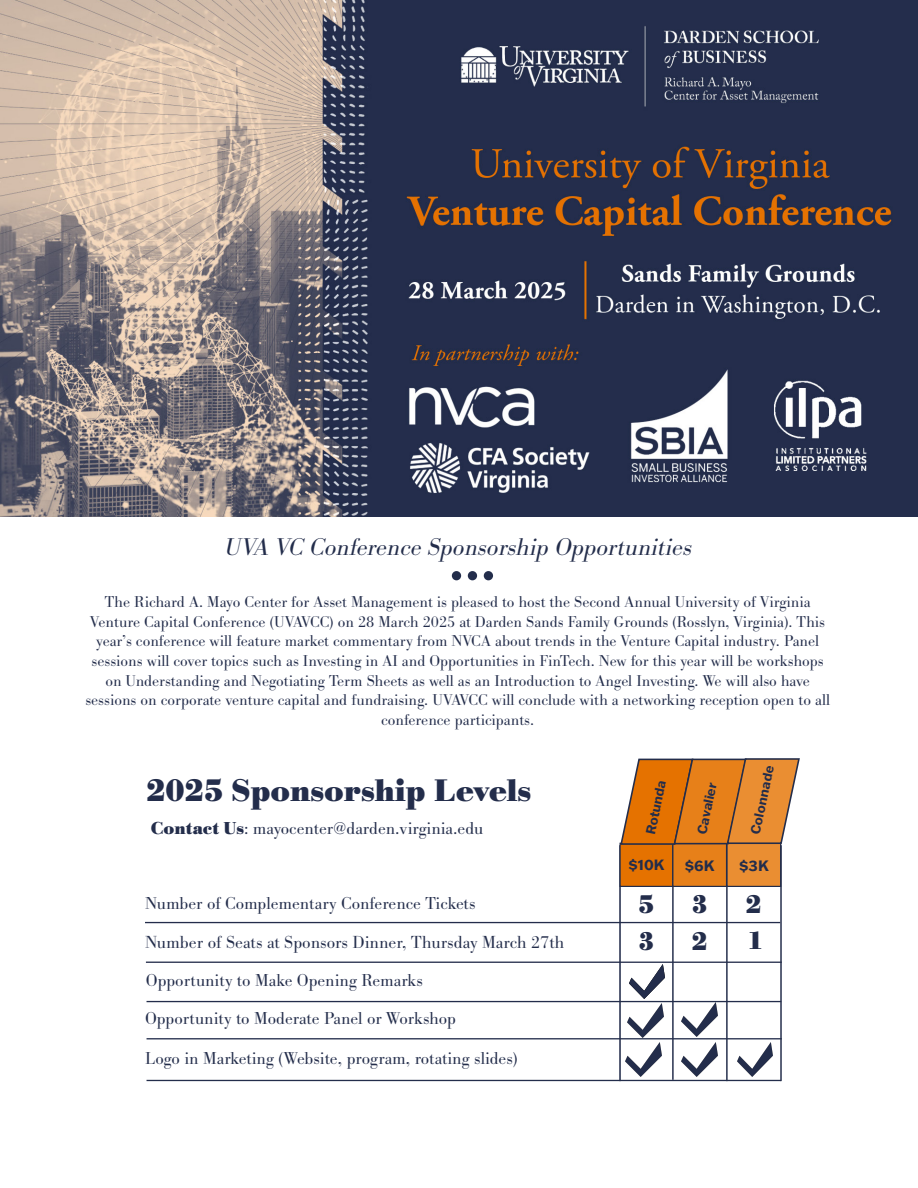
<style>
.page{position:relative;width:918px;height:1188px;background:#fff}
.page>*{position:absolute;margin:0;border:0;box-sizing:border-box;transform-origin:0 0}
.t1{font:700 32.4px "Bodoni URW";color:#232d4b}
.t2{font:700 26.55px "Bodoni URW";color:#232d4b}
.t3{font:italic 300 25.2px "Bodoni URW";color:#232d4b}
.t4{font:300 18.15px "Bodoni URW";color:#232d4b}
.t5{font:300 18px "Bodoni URW";color:#232d4b}
.t6{font:300 16.35px/19.6px "Bodoni URW";color:#232d4b;text-align:center}
.t7{font:700 14.7px "Franklin Gothic ATF";color:#232d4b}
.t8{font:700 14.55px "Franklin Gothic ATF";color:#232d4b}
.t9{font:700 13.05px "Franklin Gothic ATF";color:#232d4b}
.s1{font-weight:700}
</style>
<div class="page">
<svg style="left:452px;top:571px;width:41px;height:9px"></svg>
<hr style="left:145px;top:922px;width:635px;height:1px;background:#232d4b">
<hr style="left:146px;top:962px;width:636px;height:1px;background:#232d4b">
<hr style="left:147px;top:1038px;width:635px;height:1px;background:#232d4b">
<hr style="left:147px;top:1001px;width:634px;height:1px;background:#232d4b">
<hr style="left:147px;top:1080px;width:634px;height:1px;background:#232d4b">
<hr style="left:619px;top:845px;width:2px;height:236px;background:#232d4b">
<div style="left:620px;top:843px;width:54px;height:43px;background:#e57200"></div>
<div style="left:620px;top:843px;width:54px;height:44px;border:1px solid #232d4b"></div>
<hr style="left:672px;top:845px;width:2px;height:235px;background:#232d4b">
<div style="left:673px;top:843px;width:54px;height:43px;background:#e78019"></div>
<div style="left:672px;top:843px;width:55px;height:44px;border:1px solid #232d4b"></div>
<hr style="left:726px;top:845px;width:2px;height:236px;background:#232d4b">
<div style="left:727px;top:843px;width:54px;height:43px;background:#ea8e32"></div>
<div style="left:726px;top:843px;width:55px;height:44px;border:1px solid #232d4b"></div>
<hr style="left:780px;top:845px;width:2px;height:236px;background:#232d4b">
<svg style="left:619px;top:758px;width:181px;height:88px;background:#dc8836"></svg>
<img style="left:629px;top:964px;width:36px;height:34px">
<img style="left:626px;top:1043px;width:36px;height:34px">
<img style="left:682px;top:1002px;width:36px;height:34px">
<img style="left:737px;top:1043px;width:36px;height:34px">
<img style="left:682px;top:1043px;width:36px;height:34px">
<img style="left:628px;top:1004px;width:35px;height:33px">
<img style="left:0;top:0;width:918px;height:516px">
<h3 class="t3" style="left:225px;top:532px;width:469px">UVA VC Conference Sponsorship Opportunities</h3>
<p class="t6" style="left:85px;top:592px;width:746px">The Richard A. Mayo Center for Asset Management is pleased to host the Second Annual University of Virginia Venture Capital Conference (UVAVCC) on 28 March 2025 at Darden Sands Family Grounds (Rosslyn, Virginia). This year’s conference will feature market commentary from NVCA about trends in the Venture Capital industry. Panel sessions will cover topics such as Investing in AI and Opportunities in FinTech. New for this year will be workshops on Understanding and Negotiating Term Sheets as well as an Introduction to Angel Investing. We will also have sessions on corporate venture capital and fundraising. UVAVCC will conclude with a networking reception open to all conference participants.</p>
<h1 class="t1" style="left:146px;top:771px;width:386px">2025 Sponsorship Levels</h1>
<p class="t5" style="left:151px;top:817px;width:334px"><span class="s1">Contact Us</span>: mayocenter@darden.virginia.edu</p>
<p class="t5" style="left:145px;top:893px;width:332px">Number of Complementary Conference Tickets</p>
<p class="t4" style="left:145px;top:932px;width:421px">Number of Seats at Sponsors Dinner, Thursday March 27th</p>
<p class="t5" style="left:146px;top:969px;width:279px">Opportunity to Make Opening Remarks</p>
<p class="t5" style="left:145px;top:1007px;width:313px">Opportunity to Moderate Panel or Workshop</p>
<p class="t5" style="left:145px;top:1048px;width:374px">Logo in Marketing (Website, program, rotating slides)</p>
<p class="t9" style="left:642px;top:832px;width:57px;rotate:-78deg">Rotunda</p>
<p class="t8" style="left:629px;top:855px;width:37px">$10K</p>
<p class="t9" style="left:693px;top:832px;width:54px;rotate:-78deg">Cavalier</p>
<p class="t7" style="left:685px;top:855px;width:31px">$6K</p>
<p class="t9" style="left:746px;top:832px;width:71px;rotate:-78deg">Colonnade</p>
<p class="t7" style="left:739px;top:855px;width:31px">$3K</p>
<h2 class="t2" style="left:639px;top:889px;width:17px">5</h2>
<h2 class="t2" style="left:692px;top:889px;width:17px">3</h2>
<h2 class="t2" style="left:746px;top:889px;width:17px">2</h2>
<h2 class="t2" style="left:639px;top:926px;width:17px">3</h2>
<h2 class="t2" style="left:692px;top:926px;width:17px">2</h2>
<h2 class="t2" style="left:747px;top:925px;width:17px">1</h2>
</div>
